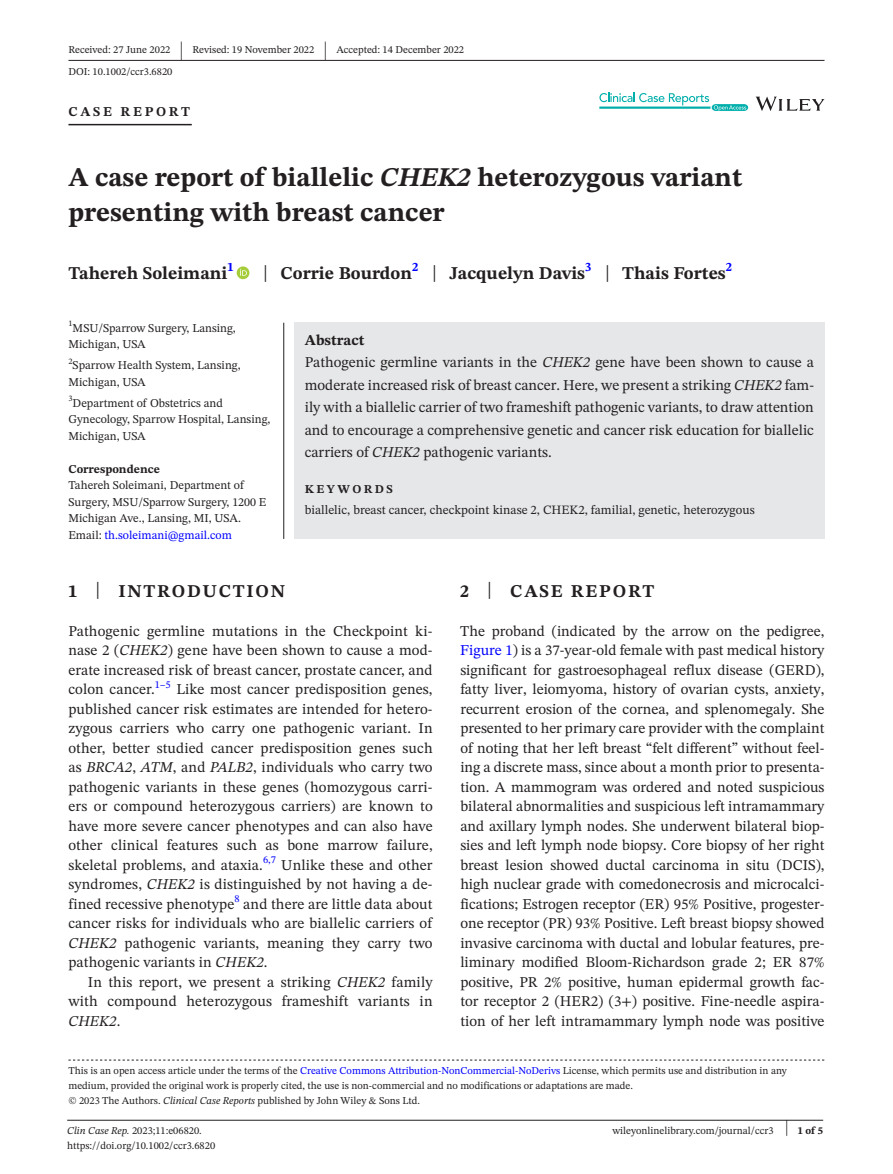
<style>
.page{position:relative;width:893px;height:1174px;background:#fff}
.page>*{position:absolute;margin:0;border:0;box-sizing:border-box;transform-origin:0 0}
.t1{font:700 27px/34.5px "STIX Two Text";color:#231f20}
.t2{font:25.65px "STIX Two Text";color:#231f20;scale:.49 1}
.t3{font:700 18px "STIX Two Text";color:#231f20}
.t4{font:700 18px "STIX Two Text";letter-spacing:.1em;color:#231f20}
.t5{font:15px/19.5px "STIX Two Text";color:#231f20;text-align:justify}
.t6{font:700 13.5px "STIX Two Text";letter-spacing:.2em;color:#231f20}
.t7{font:12.75px "STIX Two Text";color:#231f20}
.t8{font:12px/16.5px "STIX Two Text";color:#231f20}
.t9{font:700 12px "STIX Two Text";color:#231f20}
.t10{font:700 12px "STIX Two Text";letter-spacing:.2em;color:#231f20}
.t11{font:10.5px/15px "STIX Two Text";color:#231f20}
.t12{font:10.5px "STIX Two Text";color:#00f}
.t13{font:700 10.5px "STIX Two Text";color:#231f20}
.s1{font-style:italic}
.s2{font-weight:400;font-size:23.4px}
.s3{color:#00f}
.s4{font-weight:700}
.s5{font-weight:400;font-size:23.7px}
.s6{font-family:"STIX"}
.s7{font-weight:400;font-size:22.2px}
</style>
<div class="page">
<hr style="left:67px;top:1119px;width:756px;height:1px;background:#231f20">
<svg style="left:756px;top:97px;width:68px;height:14px"></svg>
<svg style="left:599px;top:93px;width:149px;height:18px"></svg>
<hr style="left:68px;top:60px;width:756px;height:1px;background:#231f20">
<hr style="left:68px;top:124px;width:124px;height:1px;background:#231f20">
<div style="left:237px;top:266px;width:12px;height:13px;background:#a5cd39;border-radius:50%"></div>
<svg style="left:240px;top:269px;width:7px;height:7px"></svg>
<svg style="left:68px;top:1059px;width:756px;height:1px"></svg>
<hr style="left:283px;top:323px;width:1px;height:216px;background:#231f20">
<div style="left:294px;top:323px;width:530px;height:202px;background:#e6e7e9"></div>
<div style="left:294px;top:524px;width:530px;height:15px;background:#e6e7e9"></div>
<p class="t11" style="left:68px;top:42px;width:103px">Received: 27 June 2022</p>
<h2 class="t2" style="left:180px;top:32px;width:8px">|</h2>
<p class="t11" style="left:193px;top:42px;width:123px">Revised: 19 November 2022</p>
<h2 class="t2" style="left:324px;top:32px;width:8px">|</h2>
<p class="t11" style="left:336px;top:42px;width:129px">Accepted: 14 December 2022</p>
<p class="t11" style="left:68px;top:64px;width:105px">DOI: 10.1002/ccr3.6820</p>
<p class="t6" style="left:68px;top:101px;width:123px">CASE REPORT</p>
<h1 class="t1" style="left:68px;top:161px;width:675px">A case report of biallelic <span class="s1">CHEK2</span> heterozygous variant presenting with breast cancer</h1>
<p class="t3" style="left:68px;top:260px;width:167px">Tahereh Soleimani<sup>1</sup></p>
<p class="t3" style="left:263px;top:260px;width:470px"><span class="s2">|</span> Corrie Bourdon<sup>2</sup> <span class="s2">|</span> Jacquelyn Davis<sup>3</sup> <span class="s2">|</span> Thais Fortes<sup>2</sup></p>
<p class="t8" style="left:68px;top:319px;width:169px"><sup>1</sup>MSU/Sparrow Surgery, Lansing,<br>Michigan, USA</p>
<p class="t8" style="left:68px;top:357px;width:174px"><sup>2</sup>Sparrow Health System, Lansing,<br>Michigan, USA</p>
<p class="t8" style="left:68px;top:394px;width:204px"><sup>3</sup>Department of Obstetrics and<br>Gynecology, Sparrow Hospital, Lansing,<br>Michigan, USA</p>
<p class="t9" style="left:68px;top:460px;width:93px">Correspondence</p>
<p class="t8" style="left:68px;top:477px;width:199px">Tahereh Soleimani, Department of Surgery, MSU/Sparrow Surgery, 1200 E Michigan Ave., Lansing, MI, USA.<br>Email: <span class="s3">th.soleimani@gmail.com</span></p>
<p class="t5" style="left:305px;top:328px;width:511px;line-height:22.5px;text-align:left"><span class="s4">Abstract<br></span>Pathogenic germline variants in the <span class="s1">CHEK2</span> gene have been shown to cause a moderate increased risk of breast cancer. Here, we present a striking <span class="s1">CHEK2</span> fam&shy;ily with a biallelic carrier of two frameshift pathogenic variants, to draw attention and to encourage a comprehensive genetic and cancer risk education for biallelic carriers of <span class="s1">CHEK2</span> pathogenic variants.</p>
<p class="t10" style="left:305px;top:480px;width:90px">KEYWORDS</p>
<p class="t7" style="left:305px;top:501px;width:451px">biallelic, breast cancer, checkpoint kinase 2, CHEK2, familial, genetic, heterozygous</p>
<p class="t4" style="left:68px;top:578px;width:218px">1 <span class="s5">|</span> INTRODUCTION</p>
<p class="t5" style="left:68px;top:621px;width:366px">Pathogenic germline mutations in the Checkpoint ki&shy;nase 2 (<span class="s1">CHEK2</span>) gene have been shown to cause a mod&shy;erate increased risk of breast cancer, prostate cancer, and colon cancer.</p>
<p class="t12" style="left:155px;top:676px;width:17px">1–5</p>
<p class="t5" style="left:68px;top:679px;width:366px;text-indent:108px">Like most cancer predisposition genes, published cancer risk estimates are intended for hetero&shy;zygous carriers who carry one pathogenic variant. In other, better studied cancer predisposition genes such as <span class="s1">BRCA2</span>, <span class="s1">ATM</span>, and <span class="s1">PALB2</span>, individuals who carry two pathogenic variants in these genes (homozygous carri&shy;ers or compound heterozygous carriers) are known to have more severe cancer phenotypes and can also have other clinical features such as bone marrow failure, skeletal problems, and ataxia.</p>
<p class="t12" style="left:263px;top:852px;width:15px">6,7</p>
<p class="t5" style="left:68px;top:855px;width:366px;text-indent:213px">Unlike these and other syndromes, <span class="s1">CHEK2</span> is distinguished by not having a de&shy;fined recessive phenotype</p>
<p class="t12" style="left:234px;top:891px;width:7px">8</p>
<p class="t5" style="left:68px;top:894px;width:366px;text-indent:175px">and there are little data about cancer risks for individuals who are biallelic carriers of <span class="s1">CHEK2</span> pathogenic variants, meaning they carry two pathogenic variants in <span class="s1">CHEK2</span>.</p>
<p class="t5" style="left:68px;top:972px;width:366px;text-indent:20px">In this report, we present a striking <span class="s1">CHEK2</span> family with compound heterozygous frameshift variants in <span class="s1">CHEK2</span>.</p>
<p class="t4" style="left:460px;top:578px;width:195px">2 <span class="s5">|</span> CASE REPORT</p>
<p class="t5" style="left:460px;top:621px;width:366px">The proband (indicated by the arrow on the pedigree, <span class="s3">Figure 1</span>) is a 37-year-old female with past medical history significant for gastroesophageal reflux disease (GERD), fatty liver, leiomyoma, history of ovarian cysts, anxiety, recurrent erosion of the cornea, and splenomegaly. She presented to her primary care provider with the complaint of noting that her left breast “felt different” without feel&shy;ing a discrete mass, since about a month prior to presenta&shy;tion. A mammogram was ordered and noted suspicious bilateral abnormalities and suspicious left intramammary and axillary lymph nodes. She underwent bilateral biop&shy;sies and left lymph node biopsy. Core biopsy of her right breast lesion showed ductal carcinoma in situ (DCIS), high nuclear grade with comedonecrosis and microcalci&shy;fications; Estrogen receptor (ER) 95% Positive, progester&shy;one receptor (PR) 93% Positive. Left breast biopsy showed invasive carcinoma with ductal and lobular features, pre&shy;liminary modified Bloom-Richardson grade 2; ER 87% positive, PR 2% positive, human epidermal growth fac&shy;tor receptor 2 (HER2) (3<span class="s6">+</span>) positive. Fine-needle aspira&shy;tion of her left intramammary lymph node was positive</p>
<p class="t11" style="left:68px;top:1063px;width:720px">This is an open access article under the terms of the <span class="s3">Creative Commons Attribution-NonCommercial-NoDerivs</span> License, which permits use and distribution in any medium, provided the original work is properly cited, the use is non-commercial and no modifications or adaptations are made.<br>© 2023 The Authors. <span class="s1">Clinical Case Reports</span> published by John Wiley &amp; Sons Ltd.</p>
<p class="t11" style="left:67px;top:1123px;width:136px"><span class="s1">Clin Case Rep.</span> 2023;11:e06820.</p>
<p class="t13" style="left:785px;top:1123px;width:39px"><span class="s7">|</span> 1 of 5</p>
<p class="t11" style="left:67px;top:1138px;width:150px">https://doi.org/10.1002/ccr3.6820</p>
<p class="t11" style="left:612px;top:1123px;width:163px">wileyonlinelibrary.com/journal/ccr3</p>
</div>
